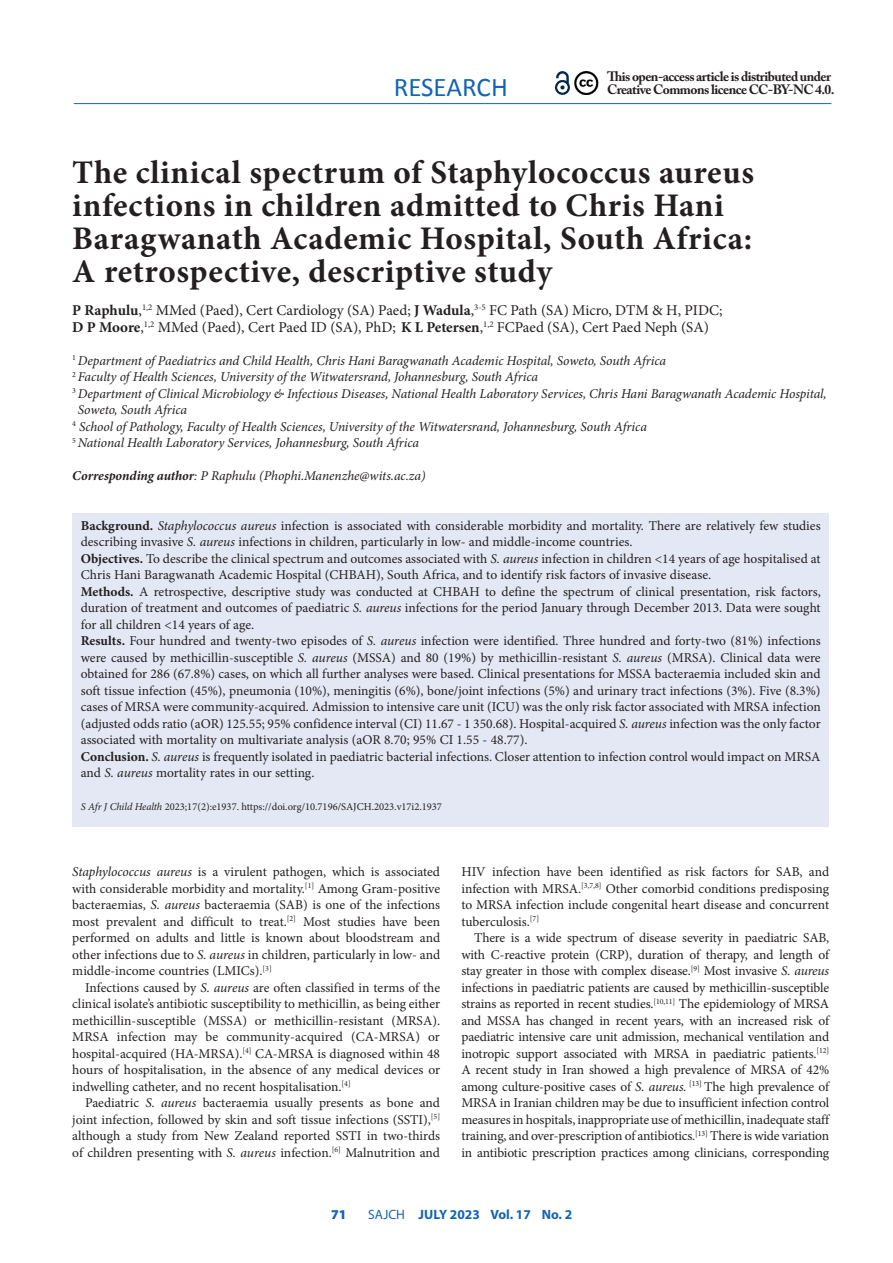
<style>
.page{position:relative;width:893px;height:1263px;background:#fff}
.page>*{position:absolute;margin:0;border:0;box-sizing:border-box;transform-origin:0 0}
.A_HEAD{font:700 33px/33px "Minion Pro";letter-spacing:.02em;color:#231f20}
.t1{font:27px "Calibri";color:#1364b1}
.AUTHORS_NAME{font:15px/16.5px "Minion Pro";color:#231f20}
.BODY_TEXT_1ST_PARAGR{font:13.5px/16.5px "Minion Pro";color:#231f20;text-align:justify}
.BODY_TEXT_INDENT{font:13.5px/16.5px "Minion Pro";letter-spacing:-.005em;color:#231f20;text-align:justify}
.AUTHORS_DETAILS{font:italic 13.5px/16.5px "Minion Pro";letter-spacing:-.01em;color:#231f20}
.t2{font:700 13.5px/13.5px "Adobe Caslon Pro";letter-spacing:-.04em;color:#231f20}
.CORRESPONDING_AUTHOR{font:italic 13.5px "Minion Pro";letter-spacing:-.005em;color:#231f20}
.t3{font:700 13.5px "Myriad Pro";color:#1364b1}
.t4{font:900 13.5px "Myriad Pro";color:#1364b1}
.CITELINE{font:10.5px "Minion Pro";color:#231f20}
.s1{font-weight:700}
.s2{font-style:italic}
.s3{font-weight:400}
</style>
<div class="page">
<hr style="left:74px;top:103px;width:757px;height:1px;background:#1364b1">
<svg style="left:555px;top:71px;width:15px;height:24px"></svg>
<img style="left:574px;top:72px;width:25px;height:22px">
<div style="left:72px;top:513px;width:757px;height:314px;background:#e3e8f4"></div>
<h2 class="t1" style="left:394px;top:70px;width:116px">RESEARCH</h2>
<p class="t2" style="left:607px;top:69px;width:229px">This open-access article is distributed under<br>Creative Commons licence CC-BY-NC 4.0.</p>
<h1 class="A_HEAD" style="left:72px;top:156px;width:683px">The clinical spectrum of Staphylococcus aureus infections in children admitted to Chris Hani Baragwanath Academic Hospital, South Africa:<br>A retrospective, descriptive study</h1>
<p class="AUTHORS_NAME" style="left:72px;top:302px;width:652px"><span class="s1">P Raphulu</span>,<sup>1,2</sup> MMed (Paed), Cert Cardiology (SA) Paed; <span class="s1">J Wadula</span>,<sup>3-5</sup> FC Path (SA) Micro, DTM &amp; H, PIDC;<br><span class="s1">D P Moore</span>,<sup>1,2</sup> MMed (Paed), Cert Paed ID (SA), PhD; <span class="s1">K L Petersen</span>,<sup>1,2</sup> FCPaed (SA), Cert Paed Neph (SA)</p>
<p class="AUTHORS_DETAILS" style="left:72px;top:352px;width:595px"><sup>1</sup> Department of Paediatrics and Child Health, Chris Hani Baragwanath Academic Hospital, Soweto, South Africa</p>
<p class="AUTHORS_DETAILS" style="left:72px;top:368px;width:467px"><sup>2</sup> Faculty of Health Sciences, University of the Witwatersrand, Johannesburg, South Africa</p>
<p class="AUTHORS_DETAILS" style="left:78px;top:385px;width:750px;text-indent:-6px"><sup>3</sup> Department of Clinical Microbiology &amp; Infectious Diseases, National Health Laboratory Services, Chris Hani Baragwanath Academic Hospital,<br>Soweto, South Africa</p>
<p class="AUTHORS_DETAILS" style="left:72px;top:418px;width:576px"><sup>4</sup> School of Pathology, Faculty of Health Sciences, University of the Witwatersrand, Johannesburg, South Africa</p>
<p class="AUTHORS_DETAILS" style="left:72px;top:434px;width:348px"><sup>5</sup> National Health Laboratory Services, Johannesburg, South Africa</p>
<p class="CORRESPONDING_AUTHOR" style="left:72px;top:467px;width:355px"><span class="s1">Corresponding author</span>: P Raphulu (Phophi.Manenzhe@wits.ac.za)</p>
<p class="BODY_TEXT_1ST_PARAGR" style="left:81px;top:517px;width:741px"><span class="s1">Background.</span> <span class="s2">Staphylococcus aureus</span> infection is associated with considerable morbidity and mortality. There are relatively few studies describing invasive <span class="s2">S. aureus</span> infections in children, particularly in low- and middle-income countries.</p>
<p class="BODY_TEXT_1ST_PARAGR" style="left:81px;top:550px;width:741px"><span class="s1">Objectives.</span> To describe the clinical spectrum and outcomes associated with <span class="s2">S. aureus</span> infection in children &lt;14 years of age hospitalised at<br>Chris Hani Baragwanath Academic Hospital (CHBAH), South Africa, and to identify risk factors of invasive disease.</p>
<p class="BODY_TEXT_1ST_PARAGR" style="left:81px;top:583px;width:741px"><span class="s1">Methods.</span> A retrospective, descriptive study was conducted at CHBAH to define the spectrum of clinical presentation, risk factors, duration of treatment and outcomes of paediatric <span class="s2">S. aureus</span> infections for the period January through December 2013. Data were sought for all children &lt;14 years of age.</p>
<p class="BODY_TEXT_1ST_PARAGR" style="left:81px;top:633px;width:741px"><span class="s1">Results.</span> Four hundred and twenty-two episodes of <span class="s2">S. aureus</span> infection were identified. Three hundred and forty-two (81%) infections were caused by methicillin-susceptible <span class="s2">S. aureus</span> (MSSA) and 80 (19%) by methicillin-resistant <span class="s2">S. aureus</span> (MRSA). Clinical data were obtained for 286 (67.8%) cases, on which all further analyses were based. Clinical presentations for MSSA bacteraemia included skin and soft tissue infection (45%), pneumonia (10%), meningitis (6%), bone/joint infections (5%) and urinary tract infections (3%). Five (8.3%) cases of MRSA were community-acquired. Admission to intensive care unit (ICU) was the only risk factor associated with MRSA infection (adjusted odds ratio (aOR) 125.55; 95% confidence interval (CI) 11.67 - 1 350.68). Hospital-acquired <span class="s2">S. aureus</span> infection was the only factor associated with mortality on multivariate analysis (aOR 8.70; 95% CI 1.55 - 48.77).</p>
<p class="BODY_TEXT_1ST_PARAGR" style="left:81px;top:748px;width:741px"><span class="s1">Conclusion.</span> <span class="s2">S. aureus</span> is frequently isolated in paediatric bacterial infections. Closer attention to infection control would impact on MRSA and <span class="s2">S. aureus</span> mortality rates in our setting.</p>
<p class="CITELINE" style="left:81px;top:800px;width:363px"><span class="s2">S Afr J Child Health</span> 2023;17(2):e1937. https://doi.org/10.7196/SAJCH.2023.v17i2.1937</p>
<p class="BODY_TEXT_1ST_PARAGR" style="left:72px;top:864px;width:369px"><span class="s2">Staphylococcus aureus</span> is a virulent pathogen, which is associated with considerable morbidity and mortality.<sup>[1]</sup> Among Gram-positive bacteraemias, <span class="s2">S. aureus</span> bacteraemia (SAB) is one of the infections most prevalent and difficult to treat.<sup>[2]</sup> Most studies have been performed on adults and little is known about bloodstream and other infections due to <span class="s2">S. aureus</span> in children, particularly in low- and middle-income countries (LMICs).<sup>[3]</sup></p>
<p class="BODY_TEXT_INDENT" style="left:72px;top:979px;width:369px;text-indent:13px">Infections caused by <span class="s2">S. aureus</span> are often classified in terms of the clinical isolate’s antibiotic susceptibility to methicillin, as being either methicillin-susceptible (MSSA) or methicillin-resistant (MRSA).<br>MRSA infection may be community-acquired (CA-MRSA) or hospital-acquired (HA-MRSA).<sup>[4]</sup> CA-MRSA is diagnosed within 48 hours of hospitalisation, in the absence of any medical devices or indwelling catheter, and no recent hospitalisation.<sup>[4]</sup></p>
<p class="BODY_TEXT_INDENT" style="left:72px;top:1095px;width:369px;text-indent:13px">Paediatric <span class="s2">S. aureus</span> bacteraemia usually presents as bone and joint infection, followed by skin and soft tissue infections (SSTI),<sup>[5] </sup>although a study from New Zealand reported SSTI in two-thirds of children presenting with <span class="s2">S. aureus</span> infection.<sup>[6]</sup> Malnutrition and</p>
<p class="BODY_TEXT_INDENT" style="left:461px;top:864px;width:369px">HIV infection have been identified as risk factors for SAB, and infection with MRSA.<sup>[3,7,8]</sup> Other comorbid conditions predisposing to MRSA infection include congenital heart disease and concurrent tuberculosis.<sup>[7]</sup></p>
<p class="BODY_TEXT_INDENT" style="left:461px;top:930px;width:369px;text-indent:13px">There is a wide spectrum of disease severity in paediatric SAB, with C-reactive protein (CRP), duration of therapy, and length of stay greater in those with complex disease.<sup>[9]</sup> Most invasive <span class="s2">S. aureus </span>infections in paediatric patients are caused by methicillin-susceptible strains as reported in recent studies.<sup>[10,11]</sup> The epidemiology of MRSA and MSSA has changed in recent years, with an increased risk of paediatric intensive care unit admission, mechanical ventilation and inotropic support associated with MRSA in paediatric patients.<sup>[12] </sup>A recent study in Iran showed a high prevalence of MRSA of 42% among culture-positive cases of <span class="s2">S. aureus.</span> <sup>[13]</sup> The high prevalence of MRSA in Iranian children may be due to insufficient infection control measures in hospitals, inappropriate use of methicillin, inadequate staff training, and over-prescription of antibiotics.<sup>[13]</sup> There is wide variation in antibiotic prescription practices among clinicians, corresponding</p>
<p class="t4" style="left:331px;top:1207px;width:17px">71</p>
<p class="t3" style="left:368px;top:1206px;width:205px"><span class="s3">SAJCH</span> JULY 2023 Vol. 17 No. 2</p>
</div>
